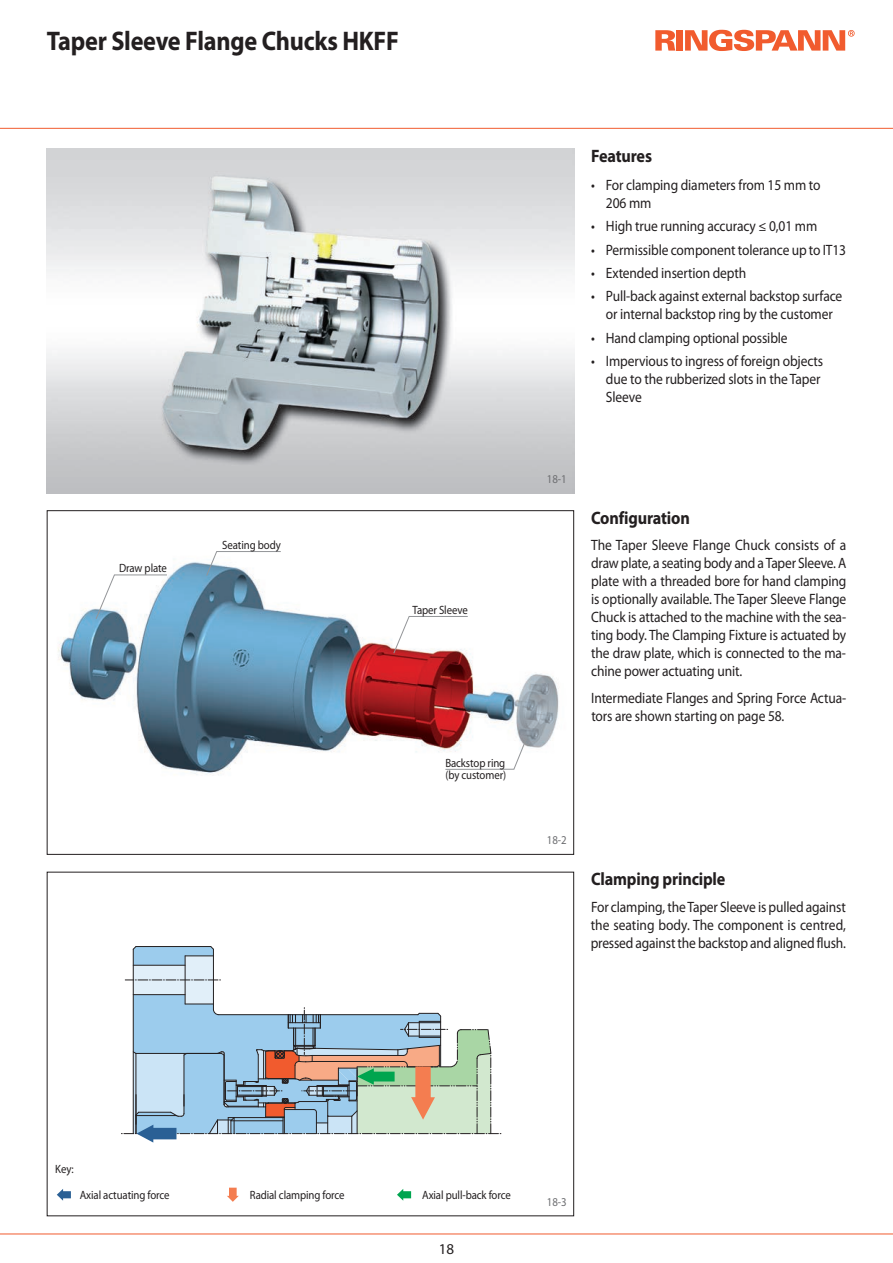
<style>
.page{position:relative;width:893px;height:1263px;background:#fff}
.page>*{position:absolute;margin:0;border:0;box-sizing:border-box;transform-origin:0 0}
.t1{font:700 27px "Myriad Pro";letter-spacing:-.01em;color:#231f20;scale:.9 1}
.t2{font:700 18px "Myriad Pro";letter-spacing:-.01em;color:#231f20;scale:.9 1}
.t3{font:15px/18px "Myriad Pro";letter-spacing:-.01em;color:#231f20;scale:.9 1}
.t4{font:15px "Myriad Pro";letter-spacing:-.01em;color:#231f20}
.t5{font:12px/12px "Myriad Pro";letter-spacing:-.01em;color:#231f20;scale:.9 1}
.t6{font:12px "Myriad Pro";color:#6c6d70;scale:.9 1}
</style>
<div class="page">
<hr style="left:0;top:128px;width:893px;height:1px;background:#f15b2e">
<hr style="left:0;top:1233px;width:893px;height:1px;background:#f15b2e">
<img style="left:47px;top:149px;width:527px;height:344px">
<img style="left:58px;top:562px;width:501px;height:213px">
<svg style="left:121px;top:946px;width:381px;height:196px"></svg>
<svg style="left:675px;top:30px;width:2px;height:21px"></svg>
<svg style="left:655px;top:30px;width:20px;height:21px"></svg>
<div style="left:677px;top:30px;width:6px;height:21px;background:#f15b2e"></div>
<svg style="left:685px;top:30px;width:170px;height:21px"></svg>
<svg style="left:445px;top:737px;width:82px;height:33px"></svg>
<svg style="left:95px;top:574px;width:73px;height:46px"></svg>
<svg style="left:206px;top:551px;width:76px;height:25px"></svg>
<svg style="left:393px;top:616px;width:75px;height:38px"></svg>
<svg style="left:57px;top:1189px;width:14px;height:12px"></svg>
<svg style="left:227px;top:1188px;width:12px;height:14px"></svg>
<svg style="left:397px;top:1189px;width:14px;height:12px"></svg>
<h1 class="t1" style="left:47px;top:31px;width:393px">Taper Sleeve Flange Chucks HKFF</h1>
<p class="t5" style="left:119px;top:563px;width:55px">Draw plate</p>
<p class="t5" style="left:222px;top:540px;width:66px">Seating body</p>
<p class="t5" style="left:412px;top:605px;width:63px">Taper Sleeve</p>
<p class="t5" style="left:445px;top:758px;width:69px">Backstop ring (by customer)</p>
<p class="t2" style="left:591px;top:150px;width:69px">Features</p>
<p class="t3" style="left:606px;top:177px;width:240px;text-indent:-15px">• For clamping diameters from 15 mm to<br>206 mm</p>
<p class="t3" style="left:591px;top:218px;width:253px">• High true running accuracy ≤ 0,01 mm</p>
<p class="t3" style="left:591px;top:242px;width:285px">• Permissible component tolerance up to IT13</p>
<p class="t3" style="left:591px;top:265px;width:174px">• Extended insertion depth</p>
<p class="t3" style="left:591px;top:288px;width:281px;text-align:center">• Pull-back against external backstop surface or internal backstop ring by the customer</p>
<p class="t3" style="left:591px;top:330px;width:220px">• Hand clamping optional possible</p>
<p class="t3" style="left:606px;top:353px;width:243px;text-indent:-15px">• Impervious to ingress of foreign objects due to the rubberized slots in the Taper<br>Sleeve</p>
<p class="t6" style="left:547px;top:474px;width:23px">18-1</p>
<p class="t2" style="left:591px;top:511px;width:111px">Configuration</p>
<p class="t3" style="left:591px;top:538px;width:285px;text-align:justify">The Taper Sleeve Flange Chuck consists of a draw plate, a seating body and a Taper Sleeve. A plate with a threaded bore for hand clamping is optionally available. The Taper Sleeve Flange Chuck is attached to the machine with the sea&shy;ting body. The Clamping Fixture is actuated by the draw plate, which is connected to the ma&shy;chine power actuating unit.</p>
<p class="t3" style="left:591px;top:690px;width:285px">Intermediate Flanges and Spring Force Actua&shy;tors are shown starting on page 58.</p>
<p class="t6" style="left:547px;top:836px;width:23px">18-2</p>
<p class="t2" style="left:591px;top:872px;width:151px">Clamping principle</p>
<p class="t3" style="left:591px;top:899px;width:285px;text-align:justify">For clamping, the Taper Sleeve is pulled against the seating body. The component is centred, pressed against the backstop and aligned flush.</p>
<p class="t5" style="left:55px;top:1164px;width:22px">Key:</p>
<p class="t5" style="left:80px;top:1189px;width:101px">Axial actuating force</p>
<p class="t5" style="left:250px;top:1189px;width:107px">Radial clamping force</p>
<p class="t5" style="left:422px;top:1189px;width:100px">Axial pull-back force</p>
<p class="t4" style="left:439px;top:1244px;width:17px">18</p>
<p class="t6" style="left:547px;top:1197px;width:23px">18-3</p>
</div>
